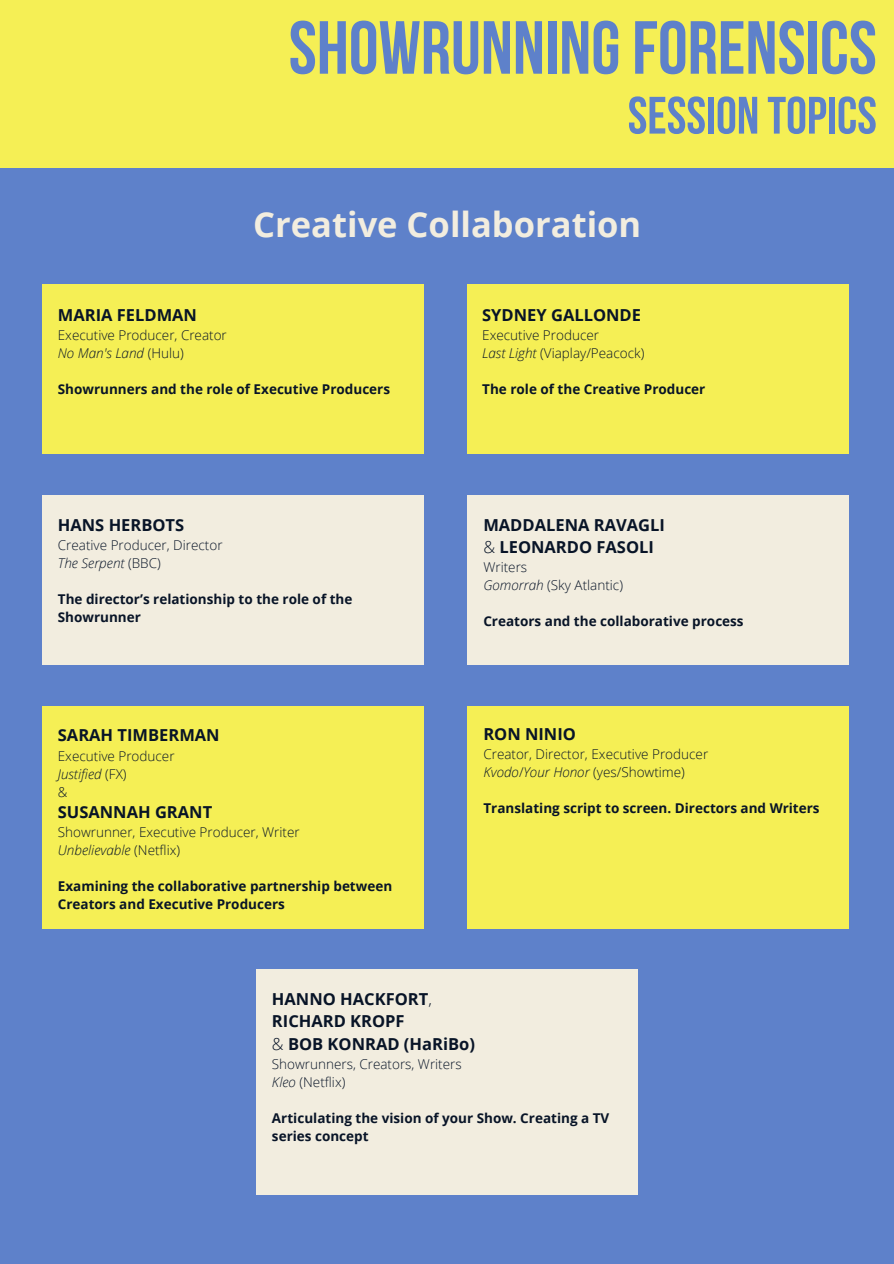
<style>
.page{position:relative;width:894px;height:1264px;background:#fff}
.page>*{position:absolute;margin:0;border:0;box-sizing:border-box;transform-origin:0 0}
.t1{font:700 75px "Bebas Neue";color:#5e81ca}
.t2{font:700 52.5px "Bebas Neue";color:#5e81ca}
.t3{font:700 34.5px "Open Sans";color:#f2eddf}
.t4{font:700 16.5px/22.5px "Open Sans";color:#081427}
.t5{font:700 13.5px/18px "Open Sans";color:#081427}
.t6{font:300 13.5px/18px "Open Sans";color:#081427}
.t7{font:italic 300 13.5px "Open Sans";color:#081427}
.s1{font-style:normal}
.s2{font-style:italic}
.s3{font-weight:300}
</style>
<div class="page">
<div style="left:0;top:0;width:893px;height:1263px;background:#5e81ca"></div>
<div style="left:42px;top:284px;width:382px;height:170px;background:#f5ef55"></div>
<div style="left:0;top:0;width:893px;height:167px;background:#f5ef55"></div>
<div style="left:466px;top:284px;width:382px;height:170px;background:#f5ef55"></div>
<div style="left:42px;top:495px;width:382px;height:170px;background:#f2eddf"></div>
<div style="left:466px;top:495px;width:382px;height:170px;background:#f2eddf"></div>
<div style="left:42px;top:706px;width:382px;height:222px;background:#f5ef55"></div>
<div style="left:256px;top:969px;width:382px;height:225px;background:#f2eddf"></div>
<div style="left:466px;top:706px;width:382px;height:222px;background:#f5ef55"></div>
<p class="t1" style="left:288px;top:17px;width:589px">SHOWRUNNINGFORENSICS</p>
<h1 class="t2" style="left:627px;top:94px;width:250px">SESSION TOPICS</h1>
<h4 class="t3" style="left:253px;top:200px;width:389px">Creative Collaboration</h4>
<h2 class="t4" style="left:58px;top:303px;width:141px">MARIA FELDMAN</h2>
<h3 class="t6" style="left:58px;top:326px;width:170px">Executive Producer, Creator</h3>
<p class="t7" style="left:58px;top:343px;width:127px">No Man's Land <span class="s1">(Hulu)</span></p>
<p class="t5" style="left:58px;top:380px;width:333px">Showrunners and the role of Executive Producers</p>
<p class="t4" style="left:58px;top:513px;width:128px">HANS HERBOTS</p>
<h5 class="t6" style="left:58px;top:535px;width:166px">Creative Producer, Director</h5>
<p class="t7" style="left:58px;top:553px;width:104px">The Serpent <span class="s1">(BBC)</span></p>
<p class="t5" style="left:58px;top:589px;width:296px">The director’s relationship to the role of the<br>Showrunner</p>
<h5 class="t4" style="left:58px;top:723px;width:163px">SARAH TIMBERMAN</h5>
<p class="t6" style="left:58px;top:746px;width:118px">Executive Producer</p>
<p class="t7" style="left:58px;top:764px;width:70px">Justified <span class="s1">(FX)</span></p>
<p class="t6" style="left:58px;top:782px;width:11px">&amp;</p>
<p class="t4" style="left:58px;top:800px;width:156px">SUSANNAH GRANT</p>
<p class="t6" style="left:58px;top:822px;width:243px">Showrunner, Executive Producer, Writer</p>
<p class="t7" style="left:58px;top:840px;width:124px">Unbelievable <span class="s1">(Netflix)</span></p>
<p class="t5" style="left:58px;top:876px;width:336px">Examining the collaborative partnership between<br>Creators and Executive Producers</p>
<p class="t4" style="left:482px;top:303px;width:160px">SYDNEY GALLONDE</p>
<h5 class="t6" style="left:482px;top:326px;width:118px">Executive Producer</h5>
<p class="t6" style="left:482px;top:344px;width:164px"><span class="s2">Last Light</span> (Viaplay/Peacock)</p>
<p class="t5" style="left:482px;top:380px;width:225px">The role of the Creative Producer</p>
<p class="t4" style="left:483px;top:513px;width:183px">MADDALENA RAVAGLI <span class="s3">&amp;</span> LEONARDO FASOLI</p>
<p class="t6" style="left:483px;top:558px;width:141px">Writers<br><span class="s2">Gomorrah</span> (Sky Atlantic)</p>
<h5 class="t5" style="left:483px;top:612px;width:262px">Creators and the collaborative process</h5>
<p class="t4" style="left:483px;top:722px;width:94px">RON NINIO</p>
<p class="t6" style="left:483px;top:744px;width:226px">Creator, Director, Executive Producer</p>
<p class="t6" style="left:483px;top:762px;width:203px"><span class="s2">Kvodo</span>/<span class="s2">Your Honor</span> (yes/Showtime)</p>
<p class="t5" style="left:483px;top:798px;width:338px">Translating script to screen. Directors and Writers</p>
<h5 class="t4" style="left:272px;top:987px;width:161px">HANNO HACKFORT<span class="s3">,</span></h5>
<p class="t4" style="left:272px;top:1009px;width:134px">RICHARD KROPF</p>
<p class="t4" style="left:272px;top:1032px;width:204px"><span class="s3">&amp;</span> BOB KONRAD (HaRiBo)</p>
<p class="t6" style="left:272px;top:1054px;width:191px">Showrunners, Creators, Writers</p>
<h5 class="t6" style="left:272px;top:1072px;width:75px"><span class="s2">Kleo</span> (Netflix)</h5>
<p class="t5" style="left:272px;top:1108px;width:339px">Articulating the vision of your Show. Creating a TV series concept</p>
</div>
